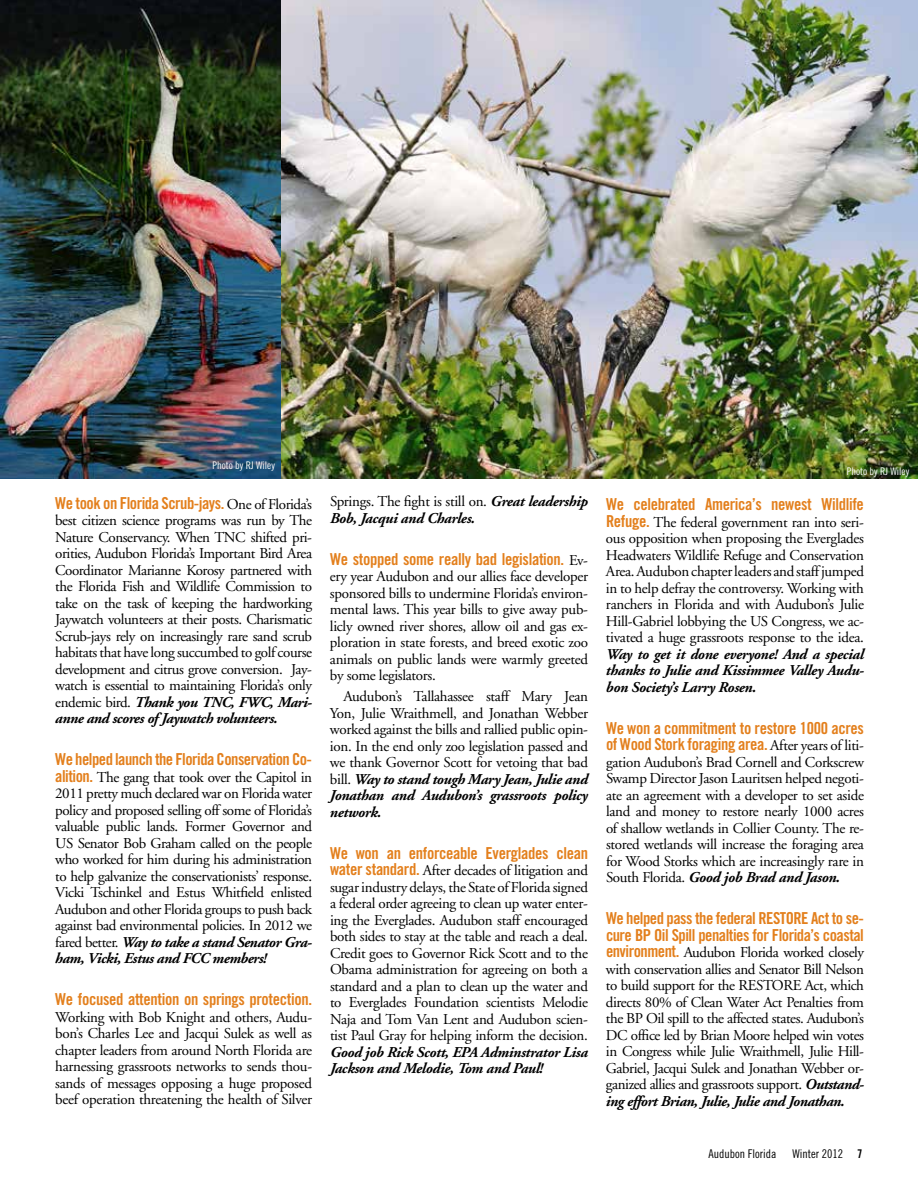
<style>
.page{position:relative;width:918px;height:1188px;background:#fff}
.page>*{position:absolute;margin:0;border:0;box-sizing:border-box;transform-origin:0 0}
.t1{font:16.5px/16.5px "Trade Gothic Bold Cond Twenty";letter-spacing:-.02em;color:#e37f1c}
.t2{font:15px/16.5px "Adobe Garamond";letter-spacing:-.02em;color:#000;text-align:justify}
.t3{font:italic 700 15px/16.5px "Adobe Garamond";letter-spacing:-.02em;color:#000}
.t4{font:12px "Trade Gothic Cond Eighteen";color:#000}
.t5{font:10.5px "Trade Gothic Cond Eighteen";color:#fff}
.s1{font-family:"Adobe Garamond";font-size:15px;color:#000}
.s2{font-weight:700;font-style:italic}
.s3{font-family:"Trade Gothic Bold Cond Twenty";font-size:16.5px;color:#e37f1c}
.s4{font-weight:400;font-style:normal}
.s5{font-family:"Trade Gothic Bold Cond Twenty"}
</style>
<div class="page">
<img style="left:0;top:0;width:918px;height:479px">
<p class="t5" style="left:212px;top:459px;width:64px">Photo by RJ Wiley</p>
<p class="t1" style="left:55px;top:494px;width:258px">We took on Florida Scrub-jays. <span class="s1">One of Florida’s</span></p>
<p class="t2" style="left:55px;top:513px;width:258px">best citizen science programs was run by The Nature Conservancy. When TNC shifted pri&shy;orities, Audubon Florida’s Important Bird Area Coordinator Marianne Korosy partnered with the Florida Fish and Wildlife Commission to take on the task of keeping the hardworking Jaywatch volunteers at their posts. Charismatic Scrub-jays rely on increasingly rare sand scrub habitats that have long succumbed to golf course development and citrus grove conversion. Jay&shy;watch is essential to maintaining Florida’s only endemic bird. <span class="s2">Thank you TNC, FWC, Mari&shy;anne and scores of Jaywatch volunteers.</span></p>
<p class="t1" style="left:55px;top:751px;width:258px">We helped launch the Florida Conservation Co-</p>
<p class="t2" style="left:55px;top:769px;width:258px"><span class="s3">alition.</span> The gang that took over the Capitol in 2011 pretty much declared war on Florida water policy and proposed selling off some of Florida’s valuable public lands. Former Governor and US Senator Bob Graham called on the people who worked for him during his administration to help galvanize the conservationists’ response.<br>Vicki Tschinkel and Estus Whitfield enlisted Audubon and other Florida groups to push back against bad environmental policies. In 2012 we fared better. <span class="s2">Way to take a stand Senator Gra&shy;ham, Vicki, Estus and FCC members!</span></p>
<p class="t1" style="left:55px;top:991px;width:258px">We focused attention on springs protection.</p>
<p class="t2" style="left:55px;top:1009px;width:258px">Working with Bob Knight and others, Audu&shy;bon’s Charles Lee and Jacqui Sulek as well as chapter leaders from around North Florida are harnessing grassroots networks to sends thou&shy;sands of messages opposing a huge proposed beef operation threatening the health of Silver</p>
<p class="t3" style="left:330px;top:493px;width:260px"><span class="s4">Springs. The fight is still on.</span> Great leadership<br>Bob, Jacqui and Charles.</p>
<p class="t1" style="left:330px;top:550px;width:259px">We stopped some really bad legislation. <span class="s1">Ev-</span></p>
<p class="t2" style="left:330px;top:568px;width:260px">ery year Audubon and our allies face developer sponsored bills to undermine Florida’s environ&shy;mental laws. This year bills to give away pub&shy;licly owned river shores, allow oil and gas ex&shy;ploration in state forests, and breed exotic zoo animals on public lands were warmly greeted by some legislators.</p>
<p class="t2" style="left:330px;top:688px;width:260px;text-indent:14px">Audubon’s Tallahassee staff Mary Jean Yon, Julie Wraithmell, and Jonathan Webber worked against the bills and rallied public opin&shy;ion. In the end only zoo legislation passed and we thank Governor Scott for vetoing that bad bill. <span class="s2">Way to stand tough Mary Jean, Julie and Jonathan and Audubon’s grassroots policy network.</span></p>
<p class="t1" style="left:330px;top:844px;width:260px">We won an enforceable Everglades clean</p>
<p class="t2" style="left:330px;top:862px;width:260px"><span class="s3">water standard.</span> After decades of litigation and sugar industry delays, the State of Florida signed a federal order agreeing to clean up water enter&shy;ing the Everglades. Audubon staff encouraged both sides to stay at the table and reach a deal.<br>Credit goes to Governor Rick Scott and to the Obama administration for agreeing on both a standard and a plan to clean up the water and to Everglades Foundation scientists Melodie Naja and Tom Van Lent and Audubon scien&shy;tist Paul Gray for helping inform the decision.</p>
<p class="t3" style="left:330px;top:1044px;width:260px">Good job Rick Scott, EPA Adminstrator Lisa<br>Jackson and Melodie, Tom and Paul!</p>
<p class="t5" style="left:847px;top:465px;width:64px">Photo by RJ Wiley</p>
<p class="t1" style="left:606px;top:496px;width:259px">We celebrated America’s newest Wildlife</p>
<p class="t2" style="left:606px;top:514px;width:260px"><span class="s3">Refuge.</span> The federal government ran into seri&shy;ous opposition when proposing the Everglades Headwaters Wildlife Refuge and Conservation Area. Audubon chapter leaders and staff jumped in to help defray the controversy. Working with ranchers in Florida and with Audubon’s Julie Hill-Gabriel lobbying the US Congress, we ac&shy;tivated a huge grassroots response to the idea.</p>
<p class="t3" style="left:606px;top:646px;width:260px;text-align:justify">Way to get it done everyone! And a special thanks to Julie and Kissimmee Valley Audu&shy;bon Society’s Larry Rosen.</p>
<p class="t1" style="left:606px;top:720px;width:260px">We won a commitment to restore 1000 acres of Wood Stork foraging area. <span class="s1">After years of liti-</span></p>
<p class="t2" style="left:606px;top:754px;width:260px">gation Audubon’s Brad Cornell and Corkscrew Swamp Director Jason Lauritsen helped negoti&shy;ate an agreement with a developer to set aside land and money to restore nearly 1000 acres of shallow wetlands in Collier County. The re&shy;stored wetlands will increase the foraging area for Wood Storks which are increasingly rare in South Florida. <span class="s2">Good job Brad and Jason.</span></p>
<p class="t1" style="left:606px;top:910px;width:168px">We helped pass the federal RESTO</p>
<p class="t1" style="left:606px;top:910px;width:260px;text-align:right">RE Act to se-<br>cure BP Oil Spill penalties for Florida’s coastal</p>
<p class="t2" style="left:606px;top:945px;width:260px"><span class="s3">environment.</span> Audubon Florida worked closely with conservation allies and Senator Bill Nelson to build support for the RESTORE Act, which directs 80% of Clean Water Act Penalties from the BP Oil spill to the affected states. Audubon’s DC office led by Brian Moore helped win votes in Congress while Julie Wraithmell, Julie Hill-Gabriel, Jacqui Sulek and Jonathan Webber or&shy;ganized allies and grassroots support. <span class="s2">Outstand&shy;ing effort Brian, Julie, Julie and Jonathan.</span></p>
<p class="t4" style="left:708px;top:1147px;width:69px">Audubon Florida</p>
<p class="t4" style="left:792px;top:1147px;width:72px">Winter 2012 <span class="s5">7</span></p>
</div>
